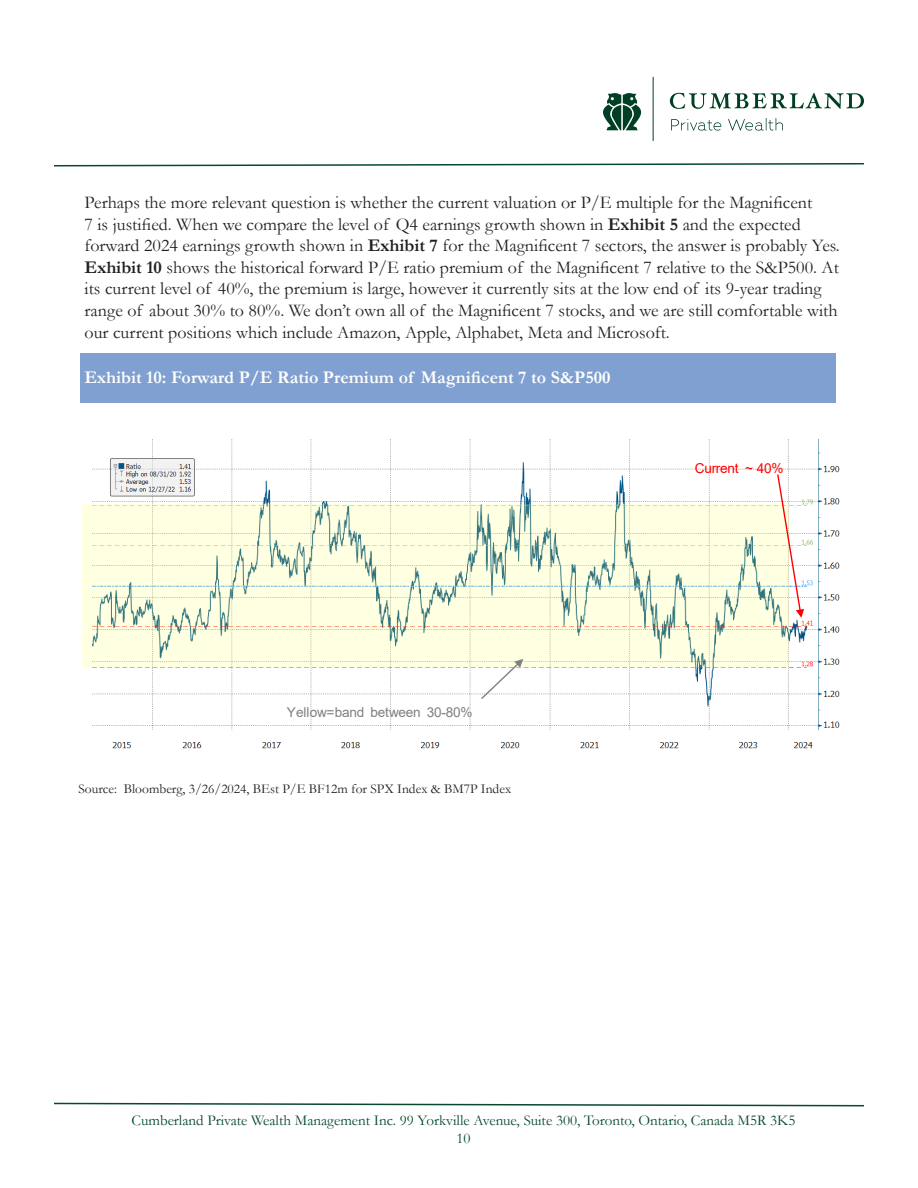
<style>
.page{position:relative;width:918px;height:1188px;background:#fff}
.page>*{position:absolute;margin:0;border:0;box-sizing:border-box;transform-origin:0 0}
.t1{font:18px/21.6px "Garamond";color:#231f20}
.t2{font:700 18px "Garamond";color:#fff}
.t3{font:15px/18px "Garamond";color:#06492b;text-align:center}
.t4{font:13.65px "Arial";letter-spacing:-.02em;color:#808080}
.t5{font:13.65px "Arial";letter-spacing:-.02em;color:#f00}
.t6{font:13.5px "Garamond";color:#231f20}
.s1{font-weight:700}
</style>
<div class="page">
<svg style="left:54px;top:1102px;width:810px;height:5px"></svg>
<svg style="left:54px;top:163px;width:810px;height:4px"></svg>
<svg style="left:670px;top:93px;width:194px;height:16px"></svg>
<hr style="left:653px;top:77px;width:1px;height:64px;background:#013f22">
<svg style="left:603px;top:93px;width:38px;height:37px"></svg>
<svg style="left:671px;top:118px;width:112px;height:13px"></svg>
<img style="left:94px;top:439px;width:746px;height:310px">
<div style="left:82px;top:504px;width:707px;height:164px;background:#ff6;opacity:.2"></div>
<svg style="left:776px;top:473px;width:28px;height:145px"></svg>
<svg style="left:480px;top:659px;width:43px;height:42px"></svg>
<div style="left:80px;top:353px;width:756px;height:49px;background:#7fa0d0"></div>
<p class="t1" style="left:85px;top:191px;width:757px">Perhaps the more relevant question is whether the current valuation or P/E multiple for the Magnificent<br>7 is justified. When we compare the level of Q4 earnings growth shown in <span class="s1">Exhibit 5</span> and the expected forward 2024 earnings growth shown in <span class="s1">Exhibit 7</span> for the Magnificent 7 sectors, the answer is probably Yes.<br><span class="s1">Exhibit 10</span> shows the historical forward P/E ratio premium of the Magnificent 7 relative to the S&amp;P500. At its current level of 40%, the premium is large, however it currently sits at the low end of its 9-year trading range of about 30% to 80%. We don’t own all of the Magnificent 7 stocks, and we are still comfortable with our current positions which include Amazon, Apple, Alphabet, Meta and Microsoft.</p>
<p class="t2" style="left:84px;top:365px;width:528px">Exhibit 10: Forward P/E Ratio Premium of Magnificent 7 to S&amp;P500</p>
<p class="t5" style="left:695px;top:459px;width:90px">Current ~ 40%</p>
<p class="t4" style="left:287px;top:702px;width:187px">Yellow=band between 30-80%</p>
<p class="t6" style="left:78px;top:780px;width:434px">Source: Bloomberg, 3/26/2024, BEst P/E BF12m for SPX Index &amp; BM7P Index</p>
<p class="t3" style="left:132px;top:1111px;width:665px">Cumberland Private Wealth Management Inc. 99 Yorkville Avenue, Suite 300, Toronto, Ontario, Canada M5R 3K5<br>10</p>
</div>
